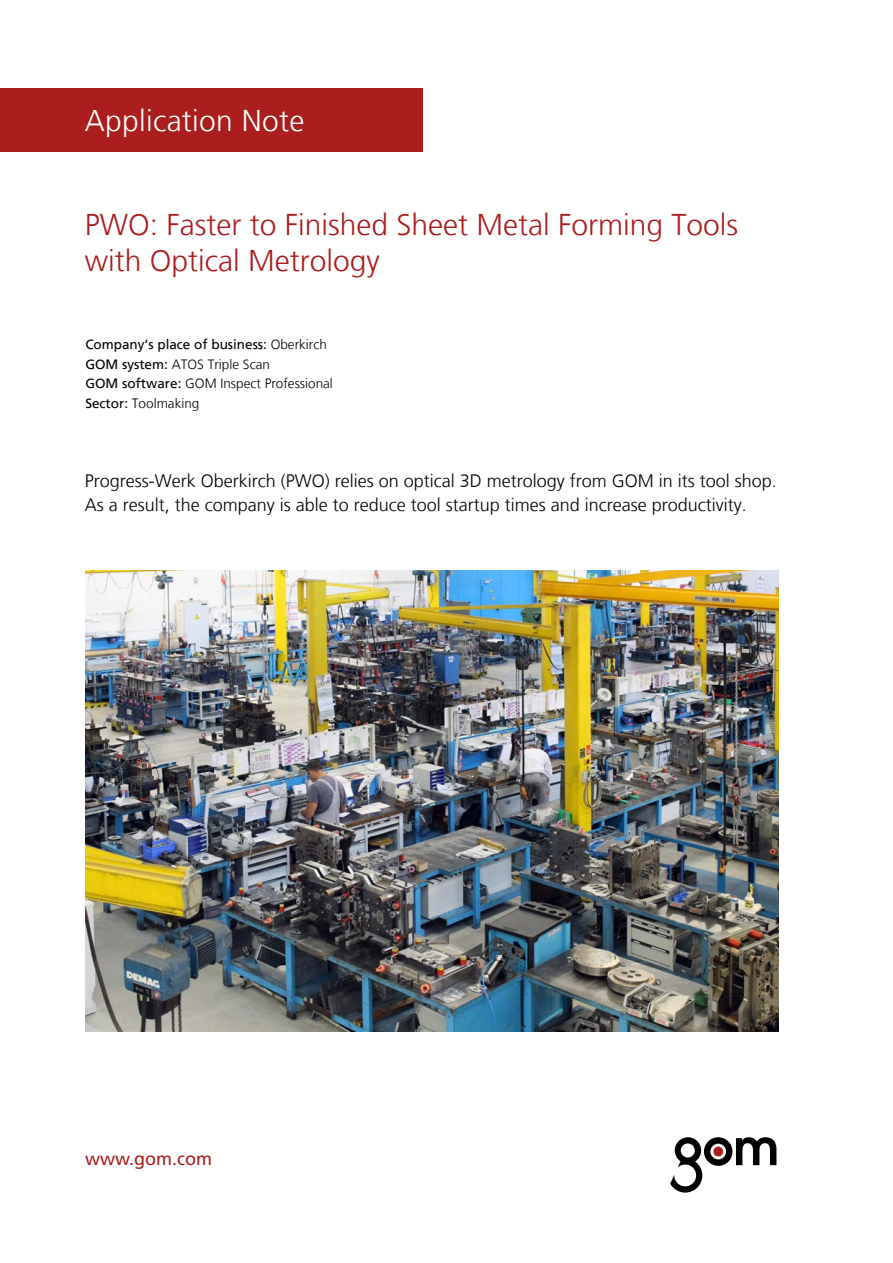
<style>
.page{position:relative;width:893px;height:1263px;background:#fff}
.page>*{position:absolute;margin:0;border:0;box-sizing:border-box;transform-origin:0 0}
.t1{font:300 30px/36px "Frutiger LT";color:#aa1e1e}
.t2{font:300 30px "Frutiger LT";letter-spacing:.01em;color:#fff}
.t3{font:300 18px/24.8px "Frutiger LT";color:#000}
.t4{font:18px "Frutiger";color:#aa1e1e}
.t5{font:300 13.5px/19.5px "Frutiger LT";color:#000}
.s1{font-weight:400}
</style>
<div class="page">
<svg style="left:670px;top:1137px;width:106px;height:55px"></svg>
<img style="left:85px;top:571px;width:693px;height:461px">
<div style="left:0;top:88px;width:422px;height:63px;background:#aa1e1e"></div>
<h1 class="t2" style="left:85px;top:104px;width:221px">Application Note</h1>
<h1 class="t1" style="left:85px;top:207px;width:655px">PWO: Faster to Finished Sheet Metal Forming Tools with Optical Metrology</h1>
<p class="t5" style="left:85px;top:335px;width:249px"><span class="s1">Company‘s place of business:</span> Oberkirch<br><span class="s1">GOM system:</span> ATOS Triple Scan<br><span class="s1">GOM software:</span> GOM Inspect Professional<br><span class="s1">Sector:</span> Toolmaking</p>
<p class="t3" style="left:85px;top:468px;width:694px">Progress-Werk Oberkirch (PWO) relies on optical 3D metrology from GOM in its tool shop.<br>As a result, the company is able to reduce tool startup times and increase productivity.</p>
<p class="t4" style="left:85px;top:1148px;width:128px">www.gom.com</p>
</div>
